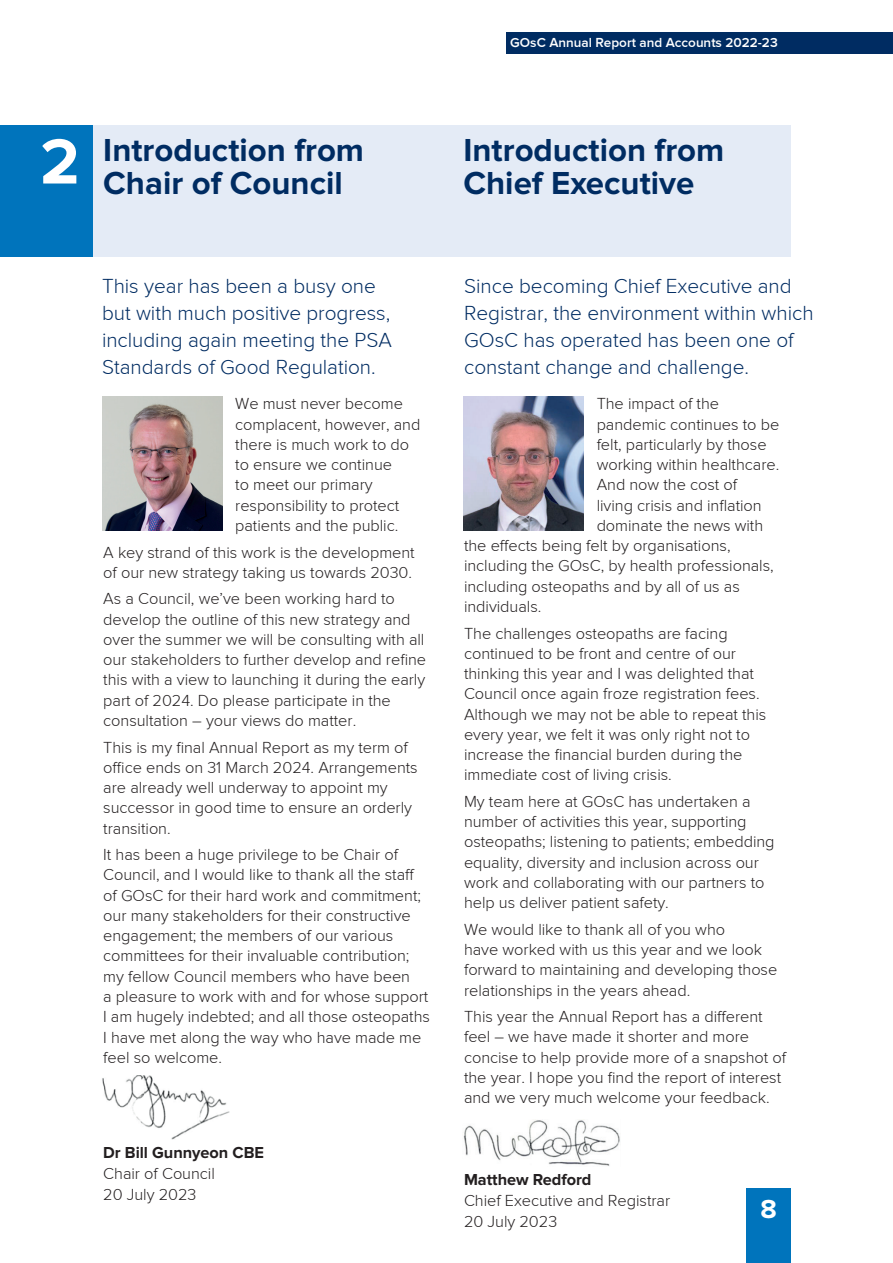
<style>
.page{position:relative;width:893px;height:1263px;background:#fff}
.page>*{position:absolute;margin:0;border:0;box-sizing:border-box;transform-origin:0 0}
.t1{font:700 33px/33px "Proxima Nova";color:#002c62}
.t2{font:700 27px "Proxima Nova";color:#fff}
.t3{font:300 21px/27px "Proxima Nova";color:#002c62}
.t4{font:300 16.5px/20.2px "Proxima Nova";color:#231f20}
.t5{font:700 16.5px "Proxima Nova";color:#231f20}
.t6{font:600 13.5px "Proxima Nova";color:#fff}
</style>
<div class="page">
<div style="left:746px;top:1188px;width:45px;height:75px;background:#0074bc"></div>
<div style="left:506px;top:32px;width:387px;height:21px;background:#002c62"></div>
<img style="left:463px;top:1119px;width:157px;height:47px">
<div style="left:84px;top:125px;width:707px;height:132px;background:#e4ebf6"></div>
<div style="left:0;top:125px;width:92px;height:132px;background:#0074bc"></div>
<img style="left:102px;top:396px;width:120px;height:134px">
<img style="left:102px;top:1076px;width:128px;height:64px">
<img style="left:463px;top:396px;width:121px;height:134px">
<h1 class="t1" style="left:40px;top:135px;width:325px;text-indent:63px">Introduction from<br><sup>2</sup> Chair of Council</h1>
<p class="t6" style="left:510px;top:35px;width:269px">GOsC Annual Report and Accounts 2022-23</p>
<h1 class="t1" style="left:463px;top:135px;width:262px">Introduction from<br>Chief Executive</h1>
<p class="t3" style="left:102px;top:272px;width:291px">This year has been a busy one but with much positive progress, including again meeting the PSA<br>Standards of Good Regulation.</p>
<p class="t3" style="left:464px;top:272px;width:351px">Since becoming Chief Executive and Registrar, the environment within which GOsC has operated has been one of constant change and challenge.</p>
<p class="t4" style="left:235px;top:394px;width:187px">We must never become complacent, however, and there is much work to do to ensure we continue<br>to meet our primary responsibility to protect patients and the public.</p>
<p class="t4" style="left:103px;top:542px;width:313px">A key strand of this work is the development of our new strategy taking us towards 2030.</p>
<p class="t4" style="left:103px;top:589px;width:324px">As a Council, we’ve been working hard to develop the outline of this new strategy and over the summer we will be consulting with all our stakeholders to further develop and refine this with a view to launching it during the early part of 2024. Do please participate in the consultation – your views do matter.</p>
<p class="t4" style="left:103px;top:737px;width:316px">This is my final Annual Report as my term of office ends on 31 March 2024. Arrangements are already well underway to appoint my successor in good time to ensure an orderly transition.</p>
<p class="t4" style="left:103px;top:844px;width:328px">It has been a huge privilege to be Chair of Council, and I would like to thank all the staff of GOsC for their hard work and commitment; our many stakeholders for their constructive engagement; the members of our various committees for their invaluable contribution; my fellow Council members who have been<br>a pleasure to work with and for whose support I am hugely indebted; and all those osteopaths I have met along the way who have made me feel so welcome.</p>
<p class="t5" style="left:103px;top:1143px;width:162px">Dr Bill Gunnyeon CBE</p>
<p class="t4" style="left:103px;top:1162px;width:113px;line-height:21px">Chair of Council<br>20 July 2023</p>
<p class="t4" style="left:597px;top:394px;width:124px">The impact of the</p>
<p class="t4" style="left:597px;top:414px;width:184px">pandemic continues to be</p>
<p class="t4" style="left:597px;top:434px;width:171px">felt, particularly by those</p>
<p class="t4" style="left:597px;top:454px;width:184px">working within healthcare.</p>
<p class="t4" style="left:597px;top:475px;width:142px">And now the cost of</p>
<p class="t4" style="left:597px;top:495px;width:166px">living crisis and inflation</p>
<p class="t4" style="left:597px;top:515px;width:168px">dominate the news with</p>
<p class="t4" style="left:464px;top:535px;width:268px">the effects being felt by organisations,</p>
<p class="t4" style="left:464px;top:556px;width:311px">including the GOsC, by health professionals,</p>
<p class="t4" style="left:464px;top:576px;width:277px">including osteopaths and by all of us as</p>
<p class="t4" style="left:464px;top:596px;width:79px">individuals.</p>
<p class="t4" style="left:464px;top:623px;width:304px">The challenges osteopaths are facing continued to be front and centre of our thinking this year and I was delighted that Council once again froze registration fees.<br>Although we may not be able to repeat this every year, we felt it was only right not to increase the financial burden during the immediate cost of living crisis.</p>
<p class="t4" style="left:464px;top:791px;width:312px">My team here at GOsC has undertaken a number of activities this year, supporting osteopaths; listening to patients; embedding equality, diversity and inclusion across our work and collaborating with our partners to help us deliver patient safety.</p>
<p class="t4" style="left:464px;top:919px;width:315px">We would like to thank all of you who<br>have worked with us this year and we look forward to maintaining and developing those relationships in the years ahead.</p>
<p class="t4" style="left:464px;top:1006px;width:324px">This year the Annual Report has a different feel – we have made it shorter and more concise to help provide more of a snapshot of the year. I hope you find the report of interest and we very much welcome your feedback.</p>
<p class="t5" style="left:464px;top:1170px;width:129px">Matthew Redford</p>
<p class="t4" style="left:464px;top:1190px;width:208px;line-height:21px">Chief Executive and Registrar<br>20 July 2023</p>
<h2 class="t2" style="left:760px;top:1194px;width:18px">8</h2>
</div>
